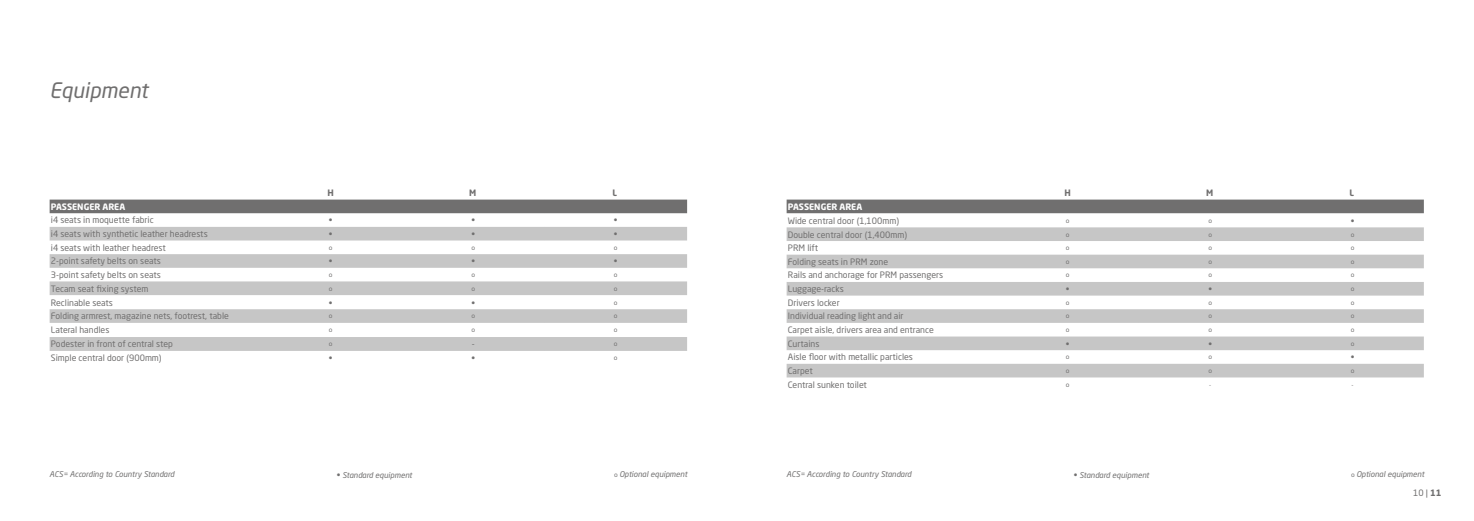
<style>
.page{position:relative;width:1474px;height:521px;background:#fff}
.page>*{position:absolute;margin:0;border:0;box-sizing:border-box;transform-origin:0 0}
.t1{font:italic 21px "Neo Sans Std";color:#706f6f}
.t2{font:8.75px "Neo Sans Std";color:#706f6f}
.t3{font:700 8.75px "Neo Sans Std";color:#fff}
.t4{font:700 8.75px "Neo Sans Std";color:#706f6f}
.t5{font:italic 7.88px "Neo Sans Std";color:#706f6f}
.t6{font:6.12px "Neo Sans Std";color:#706f6f}
.s1{font-style:normal;font-size:8.75px}
.s2{font-style:normal;font-size:6.12px}
.s3{font-weight:700}
</style>
<div class="page">
<div style="left:50px;top:200px;width:637px;height:13px;background:#706f6f"></div>
<svg style="left:50px;top:227px;width:637px;height:124px;fill:#c6c6c6"></svg>
<div style="left:786px;top:200px;width:637px;height:13px;background:#706f6f"></div>
<svg style="left:786px;top:227px;width:637px;height:150px;fill:#c6c6c6"></svg>
<h1 class="t1" style="left:50px;top:77px;width:100px">Equipment</h1>
<p class="t4" style="left:327px;top:187px;width:8px">H</p>
<p class="t4" style="left:469px;top:187px;width:9px">M</p>
<p class="t4" style="left:612px;top:187px;width:6px">L</p>
<p class="t4" style="left:1064px;top:187px;width:8px">H</p>
<p class="t4" style="left:1206px;top:187px;width:9px">M</p>
<p class="t4" style="left:1349px;top:187px;width:6px">L</p>
<p class="t3" style="left:51px;top:201px;width:76px">PASSENGER AREA</p>
<p class="t2" style="left:51px;top:215px;width:104px">i4 seats in moquette fabric</p>
<p class="t2" style="left:329px;top:215px;width:5px">•</p>
<p class="t2" style="left:471px;top:215px;width:5px">•</p>
<p class="t2" style="left:614px;top:215px;width:5px">•</p>
<p class="t2" style="left:51px;top:228px;width:158px">i4 seats with synthetic leather headrests</p>
<p class="t2" style="left:329px;top:228px;width:5px">•</p>
<p class="t2" style="left:471px;top:228px;width:5px">•</p>
<p class="t2" style="left:614px;top:228px;width:5px">•</p>
<p class="t2" style="left:51px;top:242px;width:116px">i4 seats with leather headrest</p>
<p class="t6" style="left:329px;top:244px;width:5px">0</p>
<p class="t6" style="left:471px;top:244px;width:5px">0</p>
<p class="t6" style="left:614px;top:244px;width:5px">0</p>
<p class="t2" style="left:51px;top:256px;width:112px">2-point safety belts on seats</p>
<p class="t2" style="left:329px;top:256px;width:5px">•</p>
<p class="t2" style="left:471px;top:256px;width:5px">•</p>
<p class="t2" style="left:614px;top:256px;width:5px">•</p>
<p class="t2" style="left:51px;top:269px;width:112px">3-point safety belts on seats</p>
<p class="t6" style="left:329px;top:271px;width:5px">0</p>
<p class="t6" style="left:471px;top:271px;width:5px">0</p>
<p class="t6" style="left:614px;top:271px;width:5px">0</p>
<p class="t2" style="left:51px;top:283px;width:99px">Tecam seat fixing system</p>
<p class="t6" style="left:329px;top:285px;width:5px">0</p>
<p class="t6" style="left:471px;top:285px;width:5px">0</p>
<p class="t6" style="left:614px;top:285px;width:5px">0</p>
<p class="t2" style="left:51px;top:297px;width:64px">Reclinable seats</p>
<p class="t2" style="left:329px;top:297px;width:5px">•</p>
<p class="t2" style="left:471px;top:297px;width:5px">•</p>
<p class="t6" style="left:614px;top:298px;width:5px">0</p>
<p class="t2" style="left:51px;top:311px;width:179px">Folding armrest, magazine nets, footrest, table</p>
<p class="t6" style="left:329px;top:312px;width:5px">0</p>
<p class="t6" style="left:471px;top:312px;width:5px">0</p>
<p class="t6" style="left:614px;top:312px;width:5px">0</p>
<p class="t2" style="left:51px;top:325px;width:60px">Lateral handles</p>
<p class="t6" style="left:329px;top:326px;width:5px">0</p>
<p class="t6" style="left:471px;top:326px;width:5px">0</p>
<p class="t6" style="left:614px;top:326px;width:5px">0</p>
<p class="t2" style="left:51px;top:339px;width:124px">Podester in front of central step</p>
<p class="t6" style="left:329px;top:340px;width:5px">0</p>
<p class="t2" style="left:472px;top:339px;width:4px">-</p>
<p class="t6" style="left:614px;top:340px;width:5px">0</p>
<p class="t2" style="left:51px;top:353px;width:112px">Simple central door (900mm)</p>
<p class="t2" style="left:329px;top:353px;width:5px">•</p>
<p class="t2" style="left:471px;top:353px;width:5px">•</p>
<p class="t6" style="left:614px;top:354px;width:5px">0</p>
<p class="t3" style="left:788px;top:201px;width:76px">PASSENGER AREA</p>
<p class="t2" style="left:788px;top:215px;width:113px">Wide central door (1,100mm)</p>
<p class="t6" style="left:1065px;top:217px;width:5px">0</p>
<p class="t6" style="left:1208px;top:217px;width:5px">0</p>
<p class="t2" style="left:1350px;top:215px;width:5px">•</p>
<p class="t2" style="left:787px;top:229px;width:121px">Double central door (1,400mm)</p>
<p class="t6" style="left:1065px;top:230px;width:5px">0</p>
<p class="t6" style="left:1208px;top:230px;width:5px">0</p>
<p class="t6" style="left:1350px;top:230px;width:5px">0</p>
<p class="t2" style="left:788px;top:243px;width:32px">PRM lift</p>
<p class="t6" style="left:1065px;top:244px;width:5px">0</p>
<p class="t6" style="left:1208px;top:244px;width:5px">0</p>
<p class="t6" style="left:1350px;top:244px;width:5px">0</p>
<p class="t2" style="left:788px;top:256px;width:102px">Folding seats in PRM zone</p>
<p class="t6" style="left:1065px;top:258px;width:5px">0</p>
<p class="t6" style="left:1208px;top:258px;width:5px">0</p>
<p class="t6" style="left:1350px;top:258px;width:5px">0</p>
<p class="t2" style="left:788px;top:270px;width:157px">Rails and anchorage for PRM passengers</p>
<p class="t6" style="left:1065px;top:271px;width:5px">0</p>
<p class="t6" style="left:1208px;top:271px;width:5px">0</p>
<p class="t6" style="left:1350px;top:271px;width:5px">0</p>
<p class="t2" style="left:788px;top:283px;width:57px">Luggage-racks</p>
<p class="t2" style="left:1065px;top:283px;width:5px">•</p>
<p class="t2" style="left:1208px;top:283px;width:5px">•</p>
<p class="t6" style="left:1350px;top:285px;width:5px">0</p>
<p class="t2" style="left:788px;top:297px;width:53px">Drivers locker</p>
<p class="t6" style="left:1065px;top:299px;width:5px">0</p>
<p class="t6" style="left:1208px;top:299px;width:5px">0</p>
<p class="t6" style="left:1350px;top:299px;width:5px">0</p>
<p class="t2" style="left:788px;top:311px;width:117px">Individual reading light and air</p>
<p class="t6" style="left:1065px;top:312px;width:5px">0</p>
<p class="t6" style="left:1208px;top:312px;width:5px">0</p>
<p class="t6" style="left:1350px;top:312px;width:5px">0</p>
<p class="t2" style="left:788px;top:324px;width:147px">Carpet aisle, drivers area and entrance</p>
<p class="t6" style="left:1065px;top:326px;width:5px">0</p>
<p class="t6" style="left:1208px;top:326px;width:5px">0</p>
<p class="t6" style="left:1350px;top:326px;width:5px">0</p>
<p class="t2" style="left:788px;top:338px;width:33px">Curtains</p>
<p class="t2" style="left:1065px;top:338px;width:5px">•</p>
<p class="t2" style="left:1208px;top:338px;width:5px">•</p>
<p class="t6" style="left:1350px;top:340px;width:5px">0</p>
<p class="t2" style="left:788px;top:352px;width:127px">Aisle floor with metallic particles</p>
<p class="t6" style="left:1065px;top:353px;width:5px">0</p>
<p class="t6" style="left:1208px;top:353px;width:5px">0</p>
<p class="t2" style="left:1350px;top:352px;width:5px">•</p>
<p class="t2" style="left:787px;top:365px;width:26px">Carpet</p>
<p class="t6" style="left:1065px;top:367px;width:5px">0</p>
<p class="t6" style="left:1208px;top:367px;width:5px">0</p>
<p class="t6" style="left:1350px;top:367px;width:5px">0</p>
<p class="t2" style="left:788px;top:379px;width:81px">Central sunken toilet</p>
<p class="t6" style="left:1065px;top:381px;width:5px">0</p>
<p class="t5" style="left:50px;top:470px;width:126px">ACS= According to Country Standard</p>
<p class="t5" style="left:337px;top:470px;width:77px"><span class="s1">•</span> Standard equipment</p>
<p class="t5" style="left:614px;top:470px;width:75px"><span class="s2">0</span> Optional equipment</p>
<p class="t5" style="left:786px;top:470px;width:126px">ACS= According to Country Standard</p>
<p class="t5" style="left:1073px;top:470px;width:77px"><span class="s1">•</span> Standard equipment</p>
<p class="t5" style="left:1351px;top:470px;width:75px"><span class="s2">0</span> Optional equipment</p>
<p class="t2" style="left:1412px;top:487px;width:30px">10 | <span class="s3">11</span></p>
</div>
